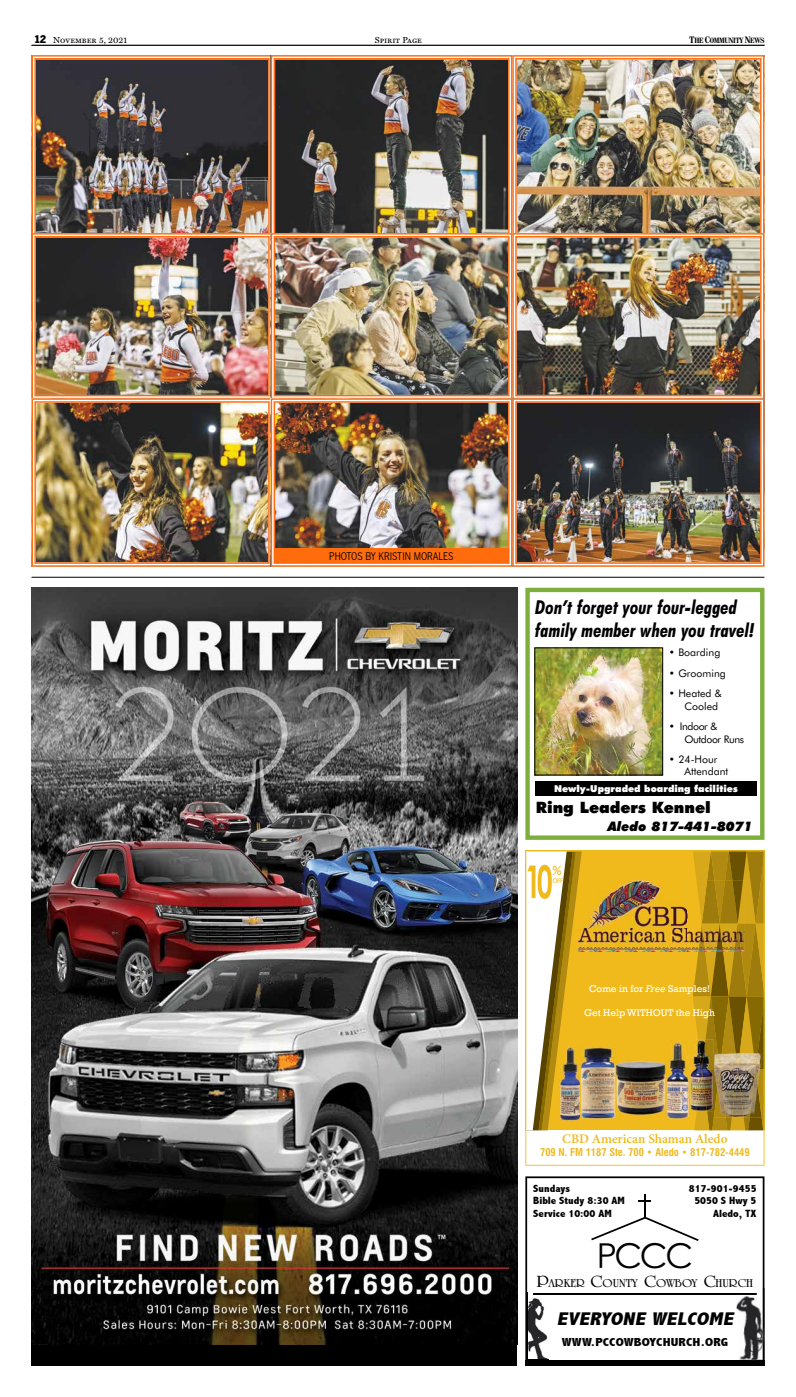
<style>
.page{position:relative;width:796px;height:1397px;background:#fff}
.page>*{position:absolute;margin:0;border:0;box-sizing:border-box;transform-origin:0 0}
.t1{font:300 34.12px "ST Heiti SC";color:#000}
.t2{font:italic 700 condensed 19.25px/22.8px "Futura BT";color:#000}
.t3{font:italic 800 condensed 18.38px "Abadi";color:#000;scale:1.2 1}
.t4{font:900 15.66px "Futura BT";color:#000}
.t5{font:600 13.12px "Minion Pro";color:#efba1c}
.t6{font:italic 900 13.12px "Futura BT";color:#000}
.t7{font:12.69px "Lucida Grande";color:#f0ba1c}
.t8{font:700 12.25px "University Roman BT";color:#000;scale:1.1 1}
.t9{font:800 condensed 11.64px "Abadi";letter-spacing:.01em;color:#000;scale:1.26 1}
.t10{font:800 condensed 10.5px/12.6px "Abadi";color:#000;text-align:right;scale:1.1 1}
.t11{font:10.5px/12.6px "Futura BT";color:#000}
.t12{font:700 condensed 10.5px "Swiss 721 BT";color:#efba1c}
.t13{font:10.5px "Benton Gothic Cond";color:#000}
.t14{font:10.5px/12.6px "Futura BT";letter-spacing:-.04em;color:#000}
.t15{font:900 10.5px "Benton Gothic";color:#000}
.t16{font:9.97px "Rockwell";color:#fff}
.t17{font:900 9.45px "Futura BT";color:#fff}
.t18{font:8.75px "Miller Text Roman SC";color:#000}
.t19{font:700 condensed 7.52px "Century 725 BT";letter-spacing:-.055em;color:#000}
.t20{font:6.3px "Lucida Grande";color:#f0ba1c}
.s1{font-size:9.28px}
.s2{font-style:italic}
.s3{font-size:17.5px}
</style>
<div class="page">
<hr style="left:32px;top:45px;width:732px;height:1px;background:#000">
<img style="left:536px;top:649px;width:125px;height:124px">
<div style="left:534px;top:647px;width:129px;height:128px;border:1px solid #000"></div>
<div style="left:534px;top:781px;width:222px;height:14px;background:#000"></div>
<div style="left:525px;top:588px;width:239px;height:252px;border:4px solid #7daf3c"></div>
<svg style="left:525px;top:1176px;width:239px;height:189px"></svg>
<hr style="left:533px;top:1293px;width:223px;height:1px;background:#000">
<svg style="left:591px;top:1194px;width:107px;height:47px"></svg>
<img style="left:526px;top:1292px;width:22px;height:67px">
<svg style="left:526px;top:1359px;width:22px;height:1px"></svg>
<svg style="left:533px;top:1293px;width:15px;height:1px"></svg>
<img style="left:735px;top:1287px;width:29px;height:72px">
<img style="left:739px;top:1359px;width:25px;height:6px">
<svg style="left:735px;top:1293px;width:21px;height:1px"></svg>
<img style="left:525px;top:850px;width:239px;height:315px">
<div style="left:32px;top:588px;width:485px;height:777px;background:#000"></div>
<img style="left:32px;top:588px;width:485px;height:756px">
<hr style="left:32px;top:577px;width:732px;height:1px;background:#000">
<img style="left:31px;top:55px;width:239px;height:177px">
<div style="left:34px;top:58px;width:235px;height:177px;border:1px solid #ff6c0e"></div>
<img style="left:270px;top:55px;width:241px;height:177px">
<div style="left:273px;top:58px;width:236px;height:177px;border:1px solid #ff6c0e"></div>
<img style="left:511px;top:55px;width:254px;height:177px">
<div style="left:515px;top:58px;width:246px;height:177px;border:1px solid #ff6c0e"></div>
<img style="left:31px;top:232px;width:734px;height:335px">
<div style="left:515px;top:401px;width:246px;height:163px;border:1px solid #ff6c0e"></div>
<div style="left:274px;top:548px;width:234px;height:15px;background:#ff6c0e"></div>
<p class="t15" style="left:35px;top:32px;width:13px">12</p>
<p class="t18" style="left:53px;top:35px;width:75px">November 5, 2021</p>
<p class="t18" style="left:375px;top:35px;width:49px">Spirit Page</p>
<p class="t19" style="left:689px;top:36px;width:77px"><span class="s1">T</span>HE <span class="s1">C</span>OMMUNITY <span class="s1">N</span>EWS</p>
<p class="t13" style="left:329px;top:550px;width:126px">PHOTOS BY KRISTIN MORALES</p>
<h2 class="t2" style="left:535px;top:596px;width:221px">Don’t forget your four-legged family member when you travel!</h2>
<p class="t11" style="left:668px;top:646px;width:53px">• Boarding</p>
<p class="t11" style="left:668px;top:666px;width:59px">• Grooming</p>
<p class="t11" style="left:684px;top:687px;width:39px;text-indent:-16px">• Heated &amp;<br>Cooled</p>
<p class="t14" style="left:684px;top:720px;width:61px;text-indent:-16px">• Indoor &amp;<br>Outdoor Runs</p>
<p class="t11" style="left:684px;top:752px;width:45px;text-indent:-16px">• 24-Hour<br>Attendant</p>
<h3 class="t4" style="left:535px;top:797px;width:176px">Ring Leaders Kennel</h3>
<p class="t6" style="left:607px;top:818px;width:147px">Aledo 817-441-8071</p>
<p class="t17" style="left:554px;top:782px;width:185px">Newly-Upgraded boarding facilities</p>
<p class="t7" style="left:552px;top:863px;width:10px">%</p>
<p class="t20" style="left:552px;top:876px;width:12px">OFF</p>
<p class="t16" style="left:589px;top:983px;width:122px">Come in for <span class="s2">Free</span> Samples!</p>
<p class="t16" style="left:584px;top:1007px;width:132px">Get Help WITHOUT the High</p>
<p class="t5" style="left:562px;top:1131px;width:167px">CBD American Shaman Aledo</p>
<p class="t12" style="left:540px;top:1145px;width:211px">709 N. FM 1187 Ste. 700 • Aledo • 817-782-4449</p>
<p class="t10" style="left:533px;top:1181px;width:85px;text-align:left">Sundays<br>Bible Study 8:30 AM<br>Service 10:00 AM</p>
<p class="t10" style="left:688px;top:1181px;width:63px">817-901-9455<br>5050 S Hwy 5<br>Aledo, TX</p>
<h1 class="t1" style="left:596px;top:1227px;width:98px">PCCC</h1>
<p class="t8" style="left:536px;top:1275px;width:198px"><span class="s3">P</span>ARKER <span class="s3">C</span>OUNTY <span class="s3">C</span>OWBOY <span class="s3">C</span>HURCH</p>
<h3 class="t3" style="left:556px;top:1308px;width:151px">EVERYONE WELCOME</h3>
<p class="t9" style="left:561px;top:1335px;width:133px">WWW.PCCOWBOYCHURCH.ORG</p>
</div>
